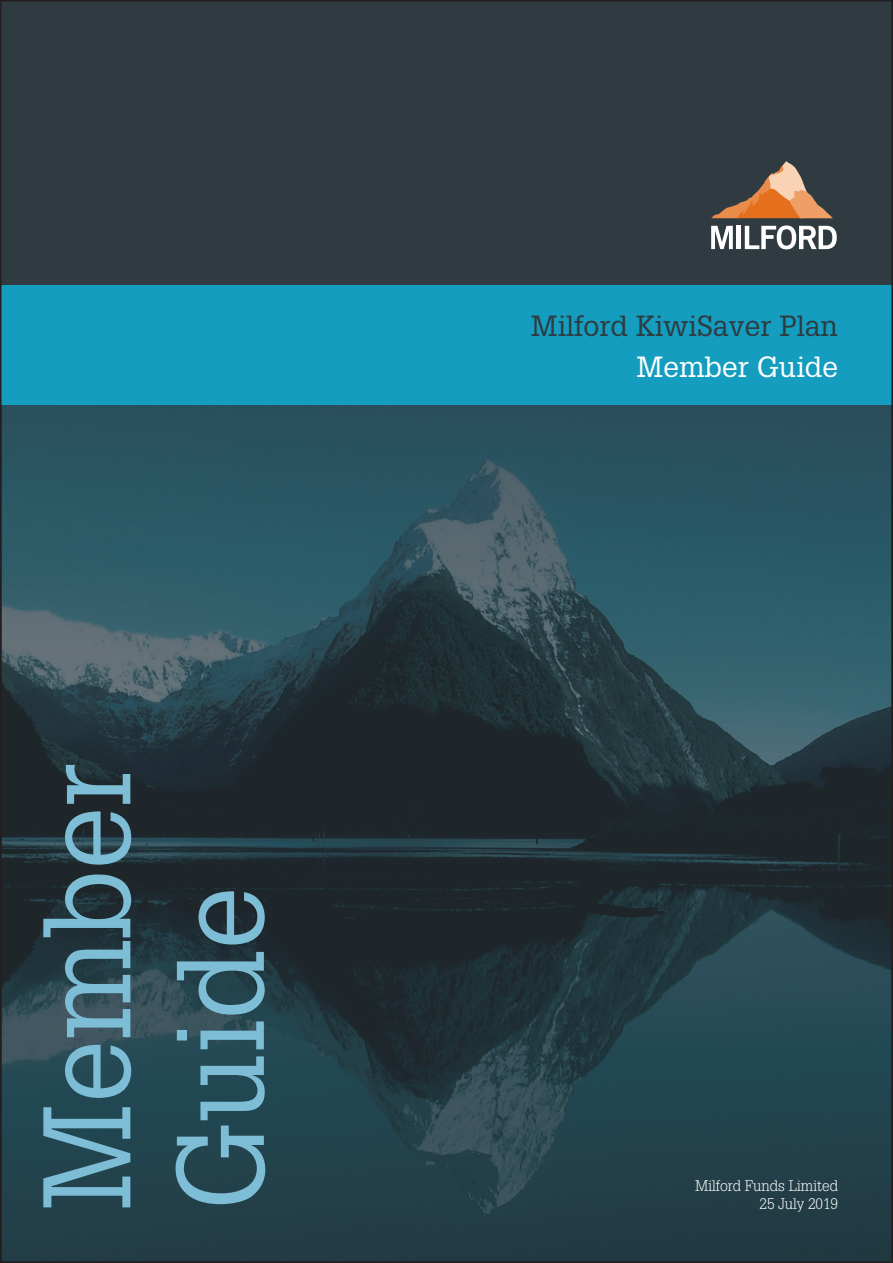
<style>
.page{position:relative;width:893px;height:1263px;background:#fff}
.page>*{position:absolute;margin:0;border:0;box-sizing:border-box;transform-origin:0 0}
.t1{font:121.5px/133.5px "Glypha";color:#7ebdd6;scale:.93 1}
.t2{font:28.5px "Glypha";color:#2f3b41}
.t3{font:28.5px "Glypha";color:#fff}
.t4{font:300 15px/18px "Glypha";color:#fff;text-align:right}
</style>
<div class="page">
<img style="left:3px;top:405px;width:887px;height:855px">
<div style="left:0;top:0;width:893px;height:289px;background:#2f3b41"></div>
<div style="left:0;top:286px;width:893px;height:119px;background:#149dbf"></div>
<svg style="left:711px;top:161px;width:122px;height:57px"></svg>
<svg style="left:711px;top:226px;width:22px;height:23px"></svg>
<hr style="left:737px;top:226px;width:4px;height:23px;background:#fff">
<svg style="left:745px;top:225px;width:92px;height:24px"></svg>
<h1 class="t1" style="left:18px;top:1211px;width:483px;rotate:-90deg">Member<br>Guide</h1>
<h2 class="t2" style="left:531px;top:309px;width:309px">Milford KiwiSaver Plan</h2>
<h2 class="t3" style="left:636px;top:349px;width:203px">Member Guide</h2>
<p class="t4" style="left:695px;top:1177px;width:145px">Milford Funds Limited<br>25 July 2019</p>
</div>
